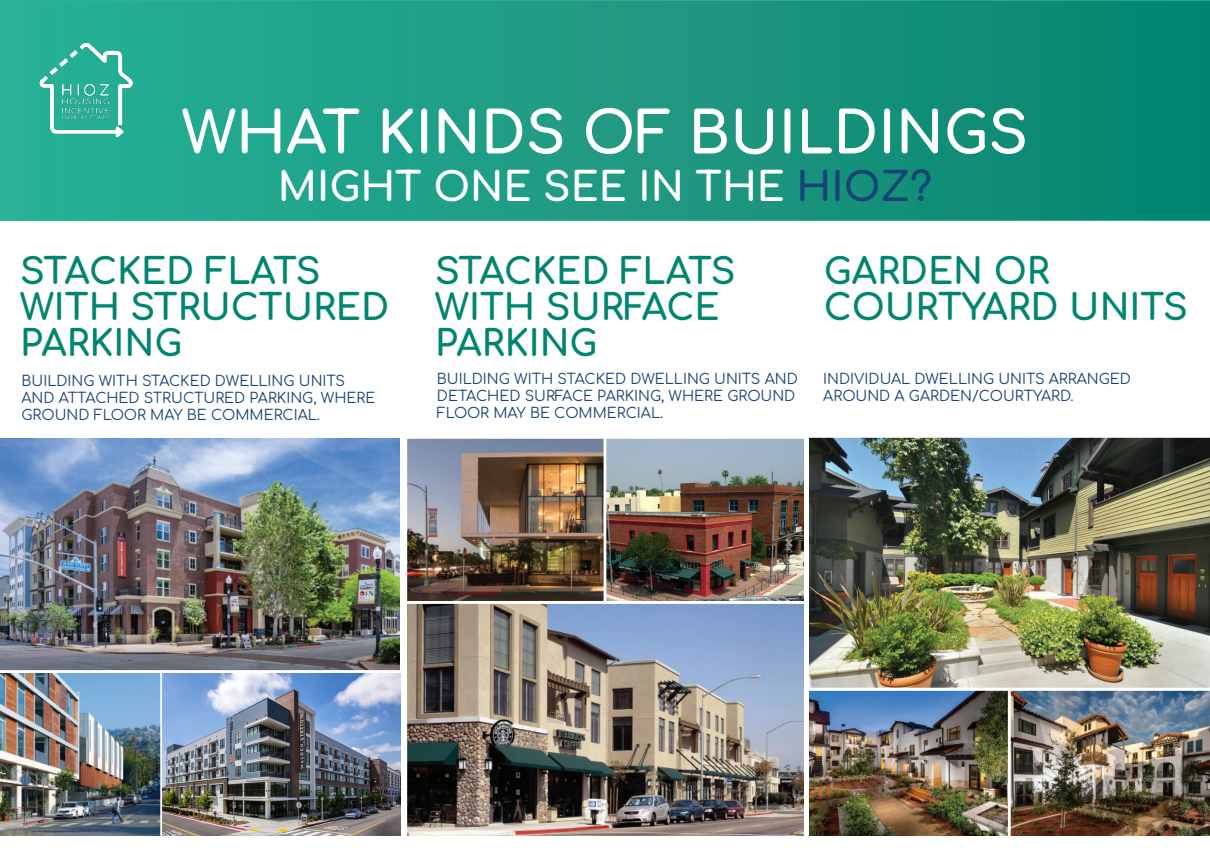
<style>
.page{position:relative;width:1210px;height:864px;background:#fff}
.page>*{position:absolute;margin:0;border:0;box-sizing:border-box;transform-origin:0 0}
.Poster_Header{font:700 57.6px "Comfortaa";color:#fff}
.Poster_Header-2{font:700 40px "Comfortaa";color:#fff}
.subtitle_green{font:700 36px/36px "Comfortaa";color:#008570}
.t1{font:14.4px/17.3px "Comfortaa";color:#184377}
.s1{color:#184377}
</style>
<div class="page">
<svg style="left:0;top:0;width:1210px;height:221px;background:#199982"></svg>
<img style="left:809px;top:691px;width:400px;height:144px">
<img style="left:809px;top:437px;width:400px;height:254px">
<img style="left:408px;top:440px;width:195px;height:160px">
<div style="left:404px;top:436px;width:204px;height:168px;border:3px solid #fff"></div>
<img style="left:603px;top:436px;width:201px;height:165px">
<img style="left:404px;top:601px;width:400px;height:234px">
<img style="left:0;top:673px;width:163px;height:162px">
<img style="left:0;top:439px;width:400px;height:232px">
<img style="left:37px;top:27px;width:108px;height:122px">
<img style="left:163px;top:673px;width:237px;height:162px">
<p class="Poster_Header" style="left:182px;top:81px;width:847px">WHAT KINDS OF BUILDINGS</p>
<p class="Poster_Header-2" style="left:278px;top:151px;width:655px">MIGHT ONE SEE IN THE <span class="s1">HIOZ?</span></p>
<p class="subtitle_green" style="left:20px;top:249px;width:302px">STACKED FLATS</p>
<p class="subtitle_green" style="left:20px;top:285px;width:371px">WITH STRUCTURED</p>
<p class="subtitle_green" style="left:20px;top:321px;width:164px">PARKING</p>
<p class="t1" style="left:22px;top:370px;width:355px">BUILDING WITH STACKED DWELLING UNITS<br>AND ATTACHED STRUCTURED PARKING, WHERE<br>GROUND FLOOR MAY BE COMMERCIAL.</p>
<p class="subtitle_green" style="left:435px;top:249px;width:302px">STACKED FLATS<br>WITH SURFACE<br>PARKING</p>
<p class="t1" style="left:437px;top:368px;width:362px">BUILDING WITH STACKED DWELLING UNITS AND<br>DETACHED SURFACE PARKING, WHERE GROUND<br>FLOOR MAY BE COMMERCIAL.</p>
<p class="subtitle_green" style="left:824px;top:249px;width:366px">GARDEN OR<br>COURTYARD UNITS</p>
<p class="t1" style="left:823px;top:368px;width:309px">INDIVIDUAL DWELLING UNITS ARRANGED<br>AROUND A GARDEN/COURTYARD.</p>
</div>
